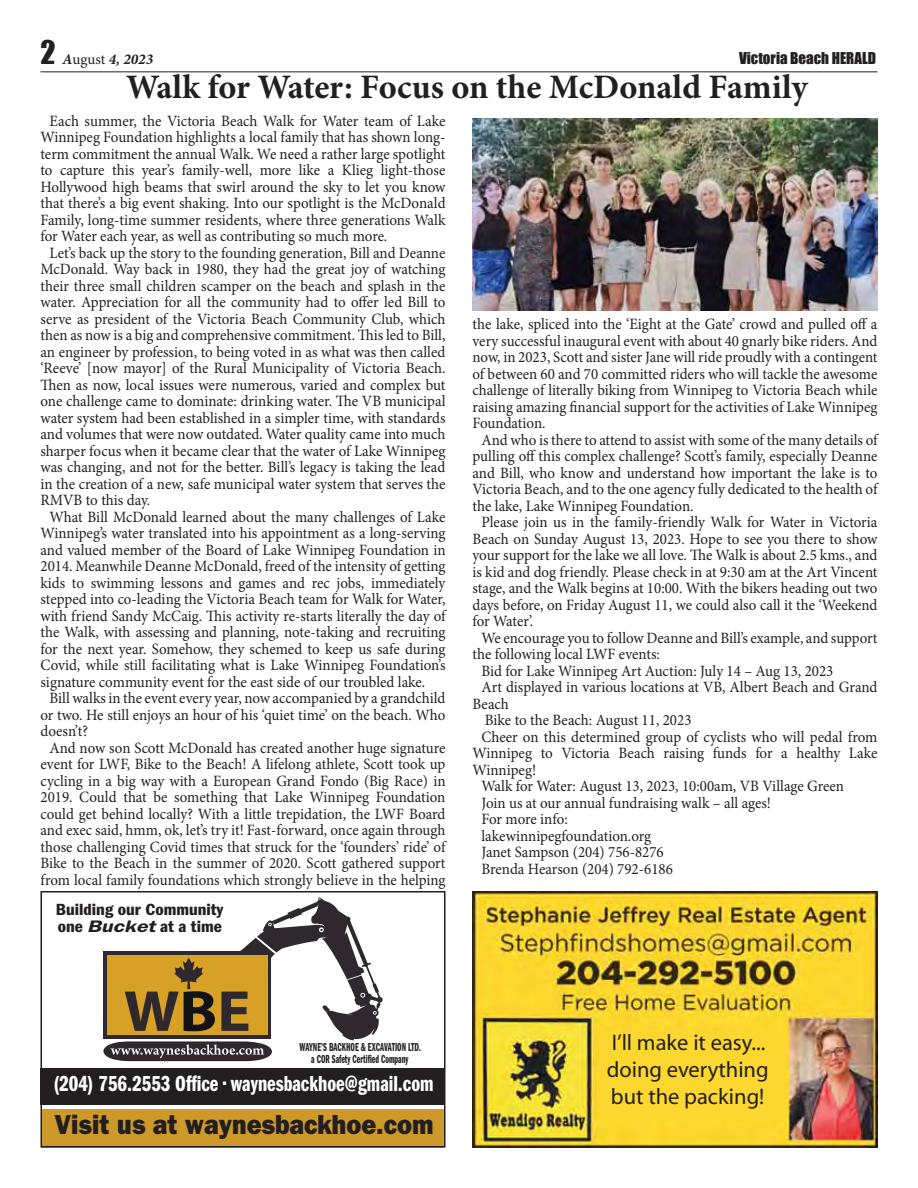
<style>
.page{position:relative;width:918px;height:1188px;background:#fff}
.page>*{position:absolute;margin:0;border:0;box-sizing:border-box;transform-origin:0 0}
.t1{font:700 34.35px "Minion Pro";color:#231f20}
.t2{font:800 27.75px "Franklin Gothic";color:#231f20;scale:.9 1}
.t3{font:22.5px/27px "Myriad";color:#231f20}
.t4{font:22.5px "Franklin Gothic Demi Cmpr";color:#fff}
.t5{font:16.8px/16.8px "Franklin Gothic Demi Cmpr";color:#231f20;scale:1.27 1}
.t6{font:15.75px "Minion Pro";color:#231f20;scale:.95 1}
.t7{font:15px "Impact";color:#231f20}
.t8{font:italic 700 15px "Minion Pro";color:#231f20}
.t9{font:12px/12px "Franklin Gothic Demi Cmpr";color:#231f20;text-align:center;scale:.78 1}
.s1{font-family:"Impact";font-weight:400;font-style:normal;font-size:30px}
.s2{font-weight:400;font-style:normal}
.s3{font-family:"Franklin Gothic";font-weight:600;font-style:italic}
</style>
<div class="page">
<hr style="left:40px;top:71px;width:838px;height:1px;background:#231f20">
<div style="left:41px;top:1109px;width:402px;height:39px;background:#cd992b"></div>
<div style="left:40px;top:891px;width:406px;height:257px;border:2px solid #231f20"></div>
<div style="left:40px;top:1068px;width:406px;height:37px;background:#231f20"></div>
<svg style="left:103px;top:897px;width:280px;height:164px"></svg>
<img style="left:472px;top:891px;width:406px;height:257px">
<div style="left:600px;top:1031px;width:186px;height:89px;background:#fcd72f"></div>
<img style="left:472px;top:119px;width:406px;height:191px">
<p class="t8" style="left:40px;top:49px;width:114px"><span class="s1">2</span> A<span class="s2">ugust</span> 4, 2023</p>
<p class="t7" style="left:739px;top:49px;width:138px">Victoria Beach HERALD</p>
<h1 class="t1" style="left:126px;top:63px;width:683px">Walk for Water: Focus on the McDonald Family</h1>
<p class="t6" style="left:50px;top:110px;width:418px">Each summer, the Victoria Beach Walk for Water team of Lake</p>
<p class="t6" style="left:41px;top:127px;width:428px">Winnipeg Foundation highlights a local family that has shown long-</p>
<p class="t6" style="left:41px;top:143px;width:428px">term commitment the annual Walk. We need a rather large spotlight</p>
<p class="t6" style="left:41px;top:160px;width:428px">to capture this year’s family-well, more like a Klieg light-those</p>
<p class="t6" style="left:41px;top:176px;width:428px">Hollywood high beams that swirl around the sky to let you know</p>
<p class="t6" style="left:41px;top:193px;width:428px">that there’s a big event shaking. Into our spotlight is the McDonald</p>
<p class="t6" style="left:41px;top:209px;width:428px">Family, long-time summer residents, where three generations Walk</p>
<p class="t6" style="left:41px;top:226px;width:367px">for Water each year, as well as contributing so much more.</p>
<p class="t6" style="left:50px;top:242px;width:418px">Let’s back up the story to the founding generation, Bill and Deanne</p>
<p class="t6" style="left:41px;top:259px;width:428px">McDonald. Way back in 1980, they had the great joy of watching</p>
<p class="t6" style="left:41px;top:275px;width:428px">their three small children scamper on the beach and splash in the</p>
<p class="t6" style="left:41px;top:292px;width:428px">water. Appreciation for all the community had to offer led Bill to</p>
<p class="t6" style="left:41px;top:308px;width:428px">serve as president of the Victoria Beach Community Club, which</p>
<p class="t6" style="left:41px;top:325px;width:428px">then as now is a big and comprehensive commitment. This led to Bill,</p>
<p class="t6" style="left:41px;top:341px;width:428px">an engineer by profession, to being voted in as what was then called</p>
<p class="t6" style="left:41px;top:358px;width:428px">‘Reeve’ [now mayor] of the Rural Municipality of Victoria Beach.</p>
<p class="t6" style="left:41px;top:374px;width:428px">Then as now, local issues were numerous, varied and complex but</p>
<p class="t6" style="left:41px;top:391px;width:428px">one challenge came to dominate: drinking water. The VB municipal</p>
<p class="t6" style="left:41px;top:407px;width:428px">water system had been established in a simpler time, with standards</p>
<p class="t6" style="left:41px;top:424px;width:428px">and volumes that were now outdated. Water quality came into much</p>
<p class="t6" style="left:41px;top:440px;width:428px">sharper focus when it became clear that the water of Lake Winnipeg</p>
<p class="t6" style="left:41px;top:457px;width:428px">was changing, and not for the better. Bill’s legacy is taking the lead</p>
<p class="t6" style="left:41px;top:473px;width:428px">in the creation of a new, safe municipal water system that serves the</p>
<p class="t6" style="left:41px;top:490px;width:117px">RMVB to this day.</p>
<p class="t6" style="left:50px;top:506px;width:418px">What Bill McDonald learned about the many challenges of Lake</p>
<p class="t6" style="left:41px;top:523px;width:428px">Winnipeg’s water translated into his appointment as a long-serving</p>
<p class="t6" style="left:41px;top:539px;width:428px">and valued member of the Board of Lake Winnipeg Foundation in</p>
<p class="t6" style="left:41px;top:556px;width:428px">2014. Meanwhile Deanne McDonald, freed of the intensity of getting</p>
<p class="t6" style="left:41px;top:572px;width:428px">kids to swimming lessons and games and rec jobs, immediately</p>
<p class="t6" style="left:41px;top:589px;width:428px">stepped into co-leading the Victoria Beach team for Walk for Water,</p>
<p class="t6" style="left:41px;top:605px;width:428px">with friend Sandy McCaig. This activity re-starts literally the day of</p>
<p class="t6" style="left:41px;top:622px;width:428px">the Walk, with assessing and planning, note-taking and recruiting</p>
<p class="t6" style="left:41px;top:638px;width:428px">for the next year. Somehow, they schemed to keep us safe during</p>
<p class="t6" style="left:41px;top:655px;width:428px">Covid, while still facilitating what is Lake Winnipeg Foundation’s</p>
<p class="t6" style="left:41px;top:671px;width:407px">signature community event for the east side of our troubled lake.</p>
<p class="t6" style="left:50px;top:688px;width:418px">Bill walks in the event every year, now accompanied by a grandchild</p>
<p class="t6" style="left:41px;top:704px;width:428px">or two. He still enjoys an hour of his ‘quiet time’ on the beach. Who</p>
<p class="t6" style="left:41px;top:721px;width:52px">doesn’t?</p>
<p class="t6" style="left:50px;top:737px;width:418px">And now son Scott McDonald has created another huge signature</p>
<p class="t6" style="left:41px;top:754px;width:428px">event for LWF, Bike to the Beach! A lifelong athlete, Scott took up</p>
<p class="t6" style="left:41px;top:770px;width:428px">cycling in a big way with a European Grand Fondo (Big Race) in</p>
<p class="t6" style="left:41px;top:787px;width:428px">2019. Could that be something that Lake Winnipeg Foundation</p>
<p class="t6" style="left:41px;top:803px;width:428px">could get behind locally? With a little trepidation, the LWF Board</p>
<p class="t6" style="left:41px;top:820px;width:428px">and exec said, hmm, ok, let’s try it! Fast-forward, once again through</p>
<p class="t6" style="left:41px;top:836px;width:428px">those challenging Covid times that struck for the ‘founders’ ride’ of</p>
<p class="t6" style="left:41px;top:853px;width:428px">Bike to the Beach in the summer of 2020. Scott gathered support</p>
<p class="t6" style="left:41px;top:869px;width:428px">from local family foundations which strongly believe in the helping</p>
<p class="t6" style="left:473px;top:314px;width:428px">the lake, spliced into the ‘Eight at the Gate’ crowd and pulled off a</p>
<p class="t6" style="left:473px;top:330px;width:428px">very successful inaugural event with about 40 gnarly bike riders. And</p>
<p class="t6" style="left:473px;top:347px;width:428px">now, in 2023, Scott and sister Jane will ride proudly with a contingent</p>
<p class="t6" style="left:473px;top:363px;width:428px">of between 60 and 70 committed riders who will tackle the awesome</p>
<p class="t6" style="left:473px;top:380px;width:428px">challenge of literally biking from Winnipeg to Victoria Beach while</p>
<p class="t6" style="left:473px;top:396px;width:428px">raising amazing financial support for the activities of Lake Winnipeg</p>
<p class="t6" style="left:473px;top:413px;width:78px">Foundation.</p>
<p class="t6" style="left:481px;top:429px;width:418px">And who is there to attend to assist with some of the many details of</p>
<p class="t6" style="left:473px;top:446px;width:428px">pulling off this complex challenge? Scott’s family, especially Deanne</p>
<p class="t6" style="left:473px;top:462px;width:428px">and Bill, who know and understand how important the lake is to</p>
<p class="t6" style="left:473px;top:479px;width:428px">Victoria Beach, and to the one agency fully dedicated to the health of</p>
<p class="t6" style="left:473px;top:495px;width:234px">the lake, Lake Winnipeg Foundation.</p>
<p class="t6" style="left:481px;top:512px;width:418px">Please join us in the family-friendly Walk for Water in Victoria</p>
<p class="t6" style="left:473px;top:528px;width:428px">Beach on Sunday August 13, 2023. Hope to see you there to show</p>
<p class="t6" style="left:473px;top:545px;width:428px">your support for the lake we all love. The Walk is about 2.5 kms., and</p>
<p class="t6" style="left:473px;top:561px;width:428px">is kid and dog friendly. Please check in at 9:30 am at the Art Vincent</p>
<p class="t6" style="left:473px;top:578px;width:428px">stage, and the Walk begins at 10:00. With the bikers heading out two</p>
<p class="t6" style="left:473px;top:594px;width:428px">days before, on Friday August 11, we could also call it the ‘Weekend</p>
<p class="t6" style="left:473px;top:611px;width:65px">for Water’.</p>
<p class="t6" style="left:481px;top:627px;width:418px">We encourage you to follow Deanne and Bill’s example, and support</p>
<p class="t6" style="left:473px;top:644px;width:199px">the following local LWF events:</p>
<p class="t6" style="left:481px;top:660px;width:372px">Bid for Lake Winnipeg Art Auction: July 14 – Aug 13, 2023</p>
<p class="t6" style="left:481px;top:677px;width:418px">Art displayed in various locations at VB, Albert Beach and Grand</p>
<p class="t6" style="left:473px;top:693px;width:40px">Beach</p>
<p class="t6" style="left:485px;top:710px;width:219px">Bike to the Beach: August 11, 2023</p>
<p class="t6" style="left:481px;top:726px;width:418px">Cheer on this determined group of cyclists who will pedal from</p>
<p class="t6" style="left:473px;top:743px;width:428px">Winnipeg to Victoria Beach raising funds for a healthy Lake</p>
<p class="t6" style="left:473px;top:759px;width:68px">Winnipeg!</p>
<p class="t6" style="left:481px;top:776px;width:383px">Walk for Water: August 13, 2023, 10:00am, VB Village Green</p>
<p class="t6" style="left:481px;top:792px;width:306px">Join us at our annual fundraising walk – all ages!</p>
<p class="t6" style="left:481px;top:809px;width:92px">For more info:</p>
<p class="t6" style="left:481px;top:825px;width:180px">lakewinnipegfoundation.org</p>
<p class="t6" style="left:481px;top:842px;width:193px">Janet Sampson (204) 756-8276</p>
<p class="t6" style="left:481px;top:858px;width:203px">Brenda Hearson (204) 792-6186</p>
<p class="t5" style="left:56px;top:901px;width:134px">Building our Community one <span class="s3">Bucket</span> at a time</p>
<p class="t9" style="left:300px;top:1041px;width:157px">WAYNE’S BACKHOE &amp; EXCAVATION LTD. a COR Safety Certified Company</p>
<h3 class="t4" style="left:53px;top:1071px;width:382px">(204) 756.2553 Office • waynesbackhoe@gmail.com</h3>
<h2 class="t2" style="left:54px;top:1108px;width:423px">Visit us at waynesbackhoe.com</h2>
<h3 class="t3" style="left:607px;top:1030px;width:163px">I’ll make it easy... doing everything but the packing!</h3>
</div>
